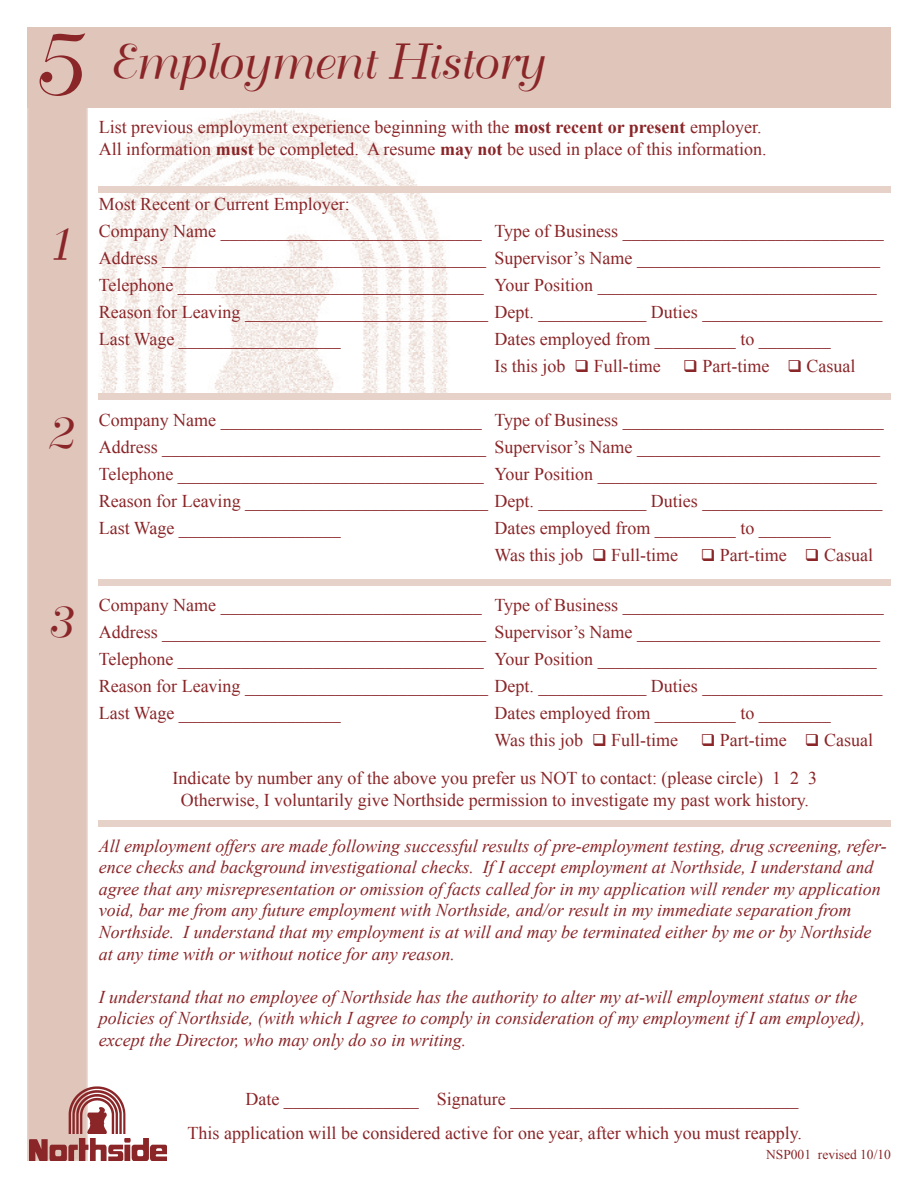
<style>
.page{position:relative;width:918px;height:1188px;background:#fff}
.page>*{position:absolute;margin:0;border:0;box-sizing:border-box;transform-origin:0 0}
.t1{font:48px "Duchess";color:#8a2528}
.t2{font:18px/27px "Times New Roman";color:#8a2528}
.t3{font:italic 18px/21.6px "Times New Roman";color:#8a2528}
.t4{font:13.5px "Times New Roman";color:#8a2528}
.s1{font-size:96px}
.s2{font-weight:700}
</style>
<div class="page">
<img style="left:100px;top:110px;width:348px;height:283px">
<div style="left:27px;top:28px;width:61px;height:1133px;background:#dfc5ba;border:2px solid #e7d2c9"></div>
<img style="left:69px;top:1087px;width:56px;height:47px">
<img style="left:29px;top:1138px;width:138px;height:23px">
<div style="left:27px;top:27px;width:864px;height:81px;background:#dfc5ba"></div>
<div style="left:99px;top:393px;width:792px;height:7px;background:#e7d2c9"></div>
<div style="left:99px;top:579px;width:792px;height:7px;background:#e7d2c9"></div>
<div style="left:99px;top:821px;width:792px;height:6px;background:#e7d2c9"></div>
<div style="left:99px;top:186px;width:792px;height:7px;background:#e7d2c9"></div>
<h1 class="t1" style="left:25px;top:36px;width:518px"><span class="s1">5</span> Employment History</h1>
<p class="t2" style="left:99px;top:116px;width:669px;line-height:21.6px">List previous employment experience beginning with the <span class="s2">most recent or present</span> employer.<br>All information <span class="s2">must</span> be completed. A resume <span class="s2">may not</span> be used in place of this information.</p>
<h1 class="t1" style="left:44px;top:216px;width:28px">1</h1>
<h1 class="t1" style="left:44px;top:405px;width:28px">2</h1>
<h1 class="t1" style="left:44px;top:594px;width:28px">3</h1>
<p class="t2" style="left:99px;top:191px;width:785px">Most Recent or Current Employer:<br>Company Name _____________________________<br>Address ____________________________________<br>Telephone __________________________________<br>Reason for Leaving ___________________________ Dept. ____________ Duties ____________________ Last Wage __________________</p>
<p class="t2" style="left:494px;top:217px;width:391px">Type of Business _____________________________<br>Supervisor’s Name ___________________________<br>Your Position _______________________________</p>
<p class="t2" style="left:494px;top:325px;width:363px">Dates employed from _________ to ________<br>Is this job ❑ Full-time ❑ Part-time ❑ Casual</p>
<p class="t2" style="left:99px;top:407px;width:785px">Company Name _____________________________<br>Address ____________________________________<br>Telephone __________________________________<br>Reason for Leaving ___________________________ Dept. ____________ Duties ____________________ Last Wage __________________</p>
<p class="t2" style="left:494px;top:406px;width:391px">Type of Business _____________________________<br>Supervisor’s Name ___________________________<br>Your Position _______________________________</p>
<p class="t2" style="left:494px;top:514px;width:380px">Dates employed from _________ to ________<br>Was this job ❑ Full-time ❑ Part-time ❑ Casual</p>
<p class="t2" style="left:99px;top:591px;width:785px">Company Name _____________________________<br>Address ____________________________________<br>Telephone __________________________________<br>Reason for Leaving ___________________________ Dept. ____________ Duties ____________________ Last Wage __________________</p>
<p class="t2" style="left:494px;top:591px;width:391px">Type of Business _____________________________<br>Supervisor’s Name ___________________________<br>Your Position _______________________________</p>
<p class="t2" style="left:494px;top:699px;width:380px">Dates employed from _________ to ________<br>Was this job ❑ Full-time ❑ Part-time ❑ Casual</p>
<p class="t2" style="left:173px;top:767px;width:646px;line-height:21.6px;text-align:center">Indicate by number any of the above you prefer us NOT to contact: (please circle) 1 2 3<br>Otherwise, I voluntarily give Northside permission to investigate my past work history.</p>
<p class="t3" style="left:99px;top:834px;width:790px">All employment offers are made following successful results of pre-employment testing, drug screening, refer&shy;ence checks and background investigational checks. If I accept employment at Northside, I understand and agree that any misrepresentation or omission of facts called for in my application will render my application void, bar me from any future employment with Northside, and/or result in my immediate separation from Northside. I understand that my employment is at will and may be terminated either by me or by Northside at any time with or without notice for any reason.</p>
<p class="t3" style="left:99px;top:986px;width:768px">I understand that no employee of Northside has the authority to alter my at-will employment status or the policies of Northside, (with which I agree to comply in consideration of my employment if I am employed), except the Director, who may only do so in writing.</p>
<p class="t2" style="left:188px;top:1081px;width:616px;line-height:34.5px;text-align:right">Date _______________ Signature ________________________________<br>This application will be considered active for one year, after which you must reapply.</p>
<p class="t4" style="left:766px;top:1145px;width:126px">NSP001 revised 10/10</p>
</div>
